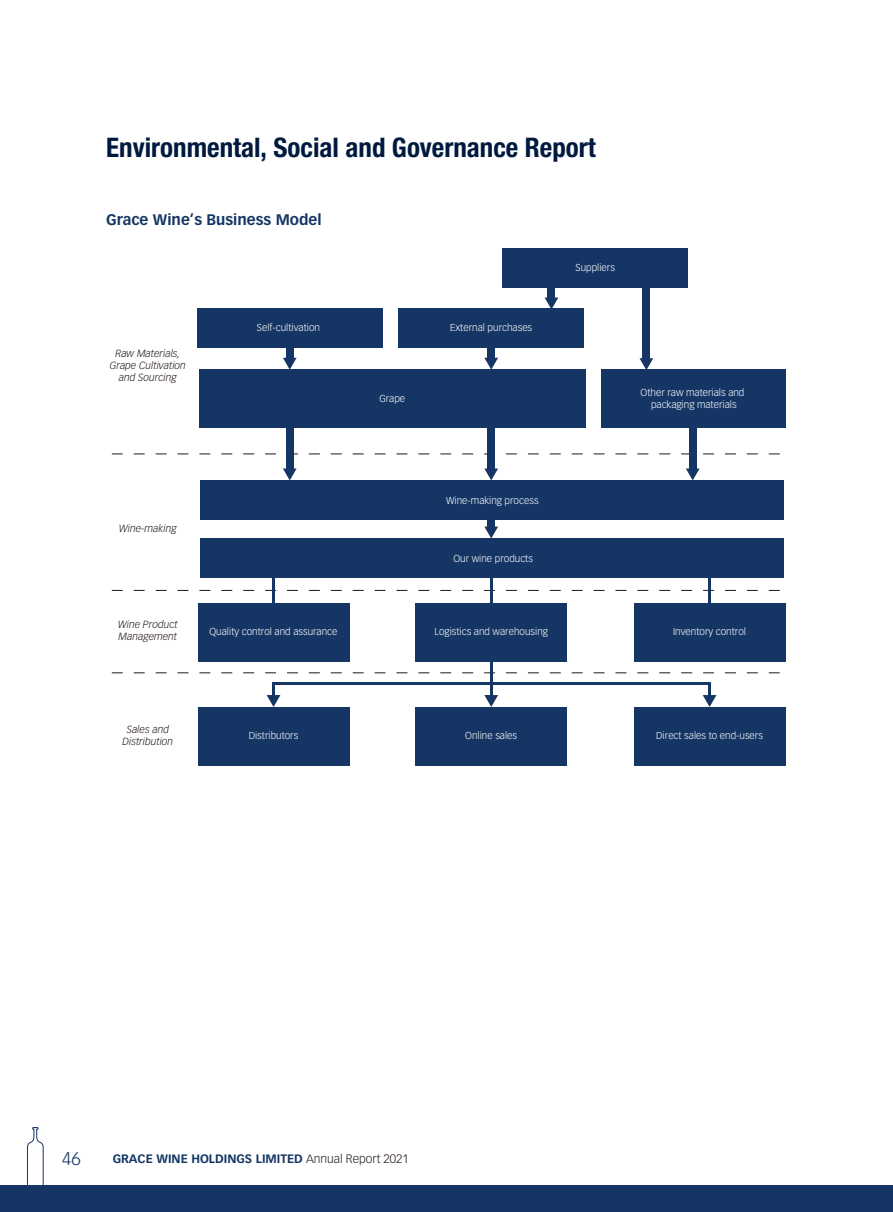
<style>
.page{position:relative;width:893px;height:1212px;background:#fff}
.page>*{position:absolute;margin:0;border:0;box-sizing:border-box;transform-origin:0 0}
.t1{font:700 condensed 27px "Helvetica Neue LT Std";color:#001a3f}
.t2{font:300 18px "Vectora LT Std";color:#153665}
.t3{font:700 15px "Vectora LT Std";color:#153665}
.t4{font:700 12px "Vectora LT Std";color:#153665}
.t5{font:italic 300 10.2px/12.3px "Vectora LT Std";color:#231916;text-align:center}
.t6{font:300 9.9px/11.9px "Vectora LT Std";color:#fff;text-align:center}
.s1{font-weight:300;color:#231916}
</style>
<div class="page">
<div style="left:0;top:1185px;width:893px;height:27px;background:#153665"></div>
<svg style="left:27px;top:1127px;width:17px;height:58px"></svg>
<svg style="left:112px;top:672px;width:668px;height:1px"></svg>
<svg style="left:112px;top:453px;width:668px;height:1px"></svg>
<svg style="left:112px;top:590px;width:668px;height:1px"></svg>
<div style="left:503px;top:249px;width:185px;height:39px;background:#153665"></div>
<div style="left:399px;top:308px;width:185px;height:39px;background:#153665"></div>
<div style="left:201px;top:480px;width:583px;height:40px;background:#153665"></div>
<div style="left:201px;top:538px;width:583px;height:40px;background:#153665"></div>
<div style="left:197px;top:308px;width:185px;height:39px;background:#153665"></div>
<div style="left:199px;top:370px;width:387px;height:58px;background:#153665"></div>
<div style="left:602px;top:370px;width:184px;height:58px;background:#153665"></div>
<div style="left:198px;top:603px;width:151px;height:58px;background:#153665"></div>
<div style="left:415px;top:603px;width:152px;height:58px;background:#153665"></div>
<div style="left:634px;top:603px;width:151px;height:58px;background:#153665"></div>
<div style="left:198px;top:707px;width:151px;height:58px;background:#153665"></div>
<div style="left:415px;top:707px;width:152px;height:58px;background:#153665"></div>
<div style="left:634px;top:707px;width:151px;height:58px;background:#153665"></div>
<div style="left:488px;top:345px;width:7px;height:15px;background:#153665"></div>
<svg style="left:484px;top:358px;width:14px;height:12px"></svg>
<div style="left:488px;top:514px;width:7px;height:15px;background:#153665"></div>
<svg style="left:484px;top:526px;width:14px;height:12px"></svg>
<hr style="left:490px;top:653px;width:2px;height:44px;background:#153665">
<hr style="left:490px;top:567px;width:2px;height:44px;background:#153665">
<hr style="left:708px;top:567px;width:3px;height:44px;background:#153665">
<hr style="left:272px;top:567px;width:2px;height:44px;background:#153665">
<hr style="left:272px;top:682px;width:3px;height:15px;background:#153665">
<hr style="left:708px;top:682px;width:3px;height:15px;background:#153665">
<svg style="left:484px;top:695px;width:14px;height:12px"></svg>
<svg style="left:267px;top:695px;width:13px;height:12px"></svg>
<svg style="left:703px;top:695px;width:13px;height:12px"></svg>
<div style="left:286px;top:345px;width:7px;height:15px;background:#153665"></div>
<svg style="left:283px;top:358px;width:14px;height:12px"></svg>
<div style="left:488px;top:420px;width:7px;height:50px;background:#153665"></div>
<svg style="left:484px;top:468px;width:14px;height:12px"></svg>
<div style="left:689px;top:420px;width:7px;height:50px;background:#153665"></div>
<svg style="left:686px;top:468px;width:14px;height:12px"></svg>
<div style="left:286px;top:420px;width:7px;height:50px;background:#153665"></div>
<svg style="left:283px;top:468px;width:14px;height:12px"></svg>
<div style="left:548px;top:285px;width:7px;height:14px;background:#153665"></div>
<svg style="left:545px;top:297px;width:13px;height:11px"></svg>
<div style="left:643px;top:280px;width:7px;height:80px;background:#153665"></div>
<svg style="left:639px;top:358px;width:14px;height:12px"></svg>
<hr style="left:273px;top:682px;width:436px;height:2px;background:#153665">
<h1 class="t1" style="left:106px;top:131px;width:491px">Environmental, Social and Governance Report</h1>
<h3 class="t3" style="left:106px;top:211px;width:217px">Grace Wine’s Business Model</h3>
<p class="t5" style="left:110px;top:347px;width:78px">Raw Materials,<br>Grape Cultivation and Sourcing</p>
<p class="t6" style="left:257px;top:321px;width:65px">Self-cultivation</p>
<p class="t6" style="left:450px;top:321px;width:83px">External purchases</p>
<p class="t6" style="left:575px;top:262px;width:41px">Suppliers</p>
<p class="t6" style="left:379px;top:392px;width:27px">Grape</p>
<p class="t6" style="left:641px;top:386px;width:105px">Other raw materials and packaging materials</p>
<p class="t5" style="left:119px;top:522px;width:59px">Wine-making</p>
<p class="t5" style="left:118px;top:618px;width:61px;text-align:left">Wine Product<br>Management</p>
<p class="t6" style="left:209px;top:626px;width:130px">Quality control and assurance</p>
<p class="t5" style="left:122px;top:723px;width:52px">Sales and<br>Distribution</p>
<p class="t6" style="left:249px;top:730px;width:51px">Distributors</p>
<p class="t6" style="left:446px;top:495px;width:94px">Wine-making process</p>
<p class="t6" style="left:453px;top:552px;width:81px">Our wine products</p>
<p class="t6" style="left:434px;top:626px;width:115px">Logistics and warehousing</p>
<p class="t6" style="left:465px;top:730px;width:53px">Online sales</p>
<p class="t6" style="left:673px;top:626px;width:74px">Inventory control</p>
<p class="t6" style="left:656px;top:730px;width:108px">Direct sales to end-users</p>
<h2 class="t2" style="left:62px;top:1148px;width:20px">46</h2>
<p class="t4" style="left:113px;top:1151px;width:297px">GRACE WINE HOLDINGS LIMITED <span class="s1">Annual Report 2021</span></p>
</div>
